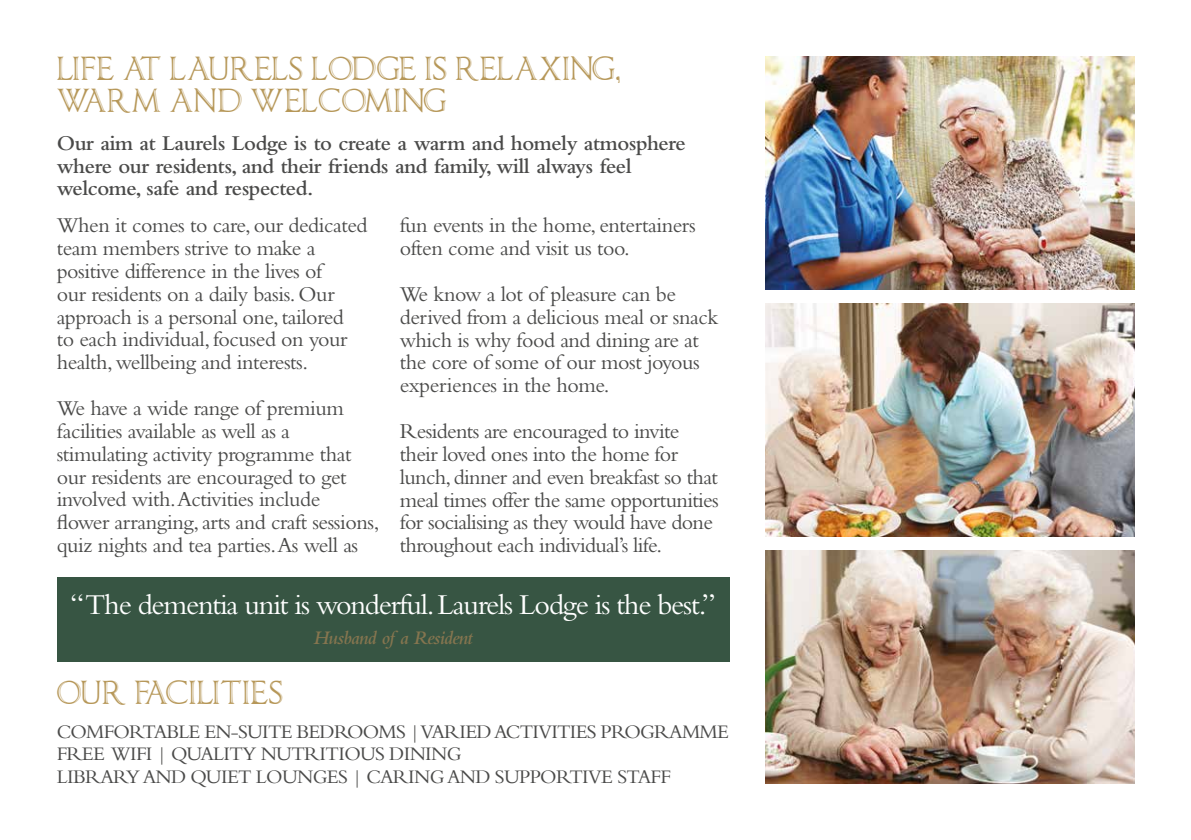
<style>
.page{position:relative;width:1191px;height:840px;background:#fff}
.page>*{position:absolute;margin:0;border:0;box-sizing:border-box;transform-origin:0 0}
.t1{font:30px "Bembo";letter-spacing:-.04em;color:#fff}
.t2{font:28.2px/32.2px "Imperator Bronze Small Caps";letter-spacing:.02em;color:#b69758}
.t3{font:22px/22.8px "Bembo";letter-spacing:-.02em;color:#4a4a49}
.t4{font:600 22px/22.8px "Bembo";letter-spacing:-.02em;color:#4a4a49}
.t5{font:20px/22.8px "Bembo";letter-spacing:-.035em;color:#4a4a49}
.t6{font:italic 600 20px "Bembo";letter-spacing:-.04em;color:#85754f}
</style>
<div class="page">
<img style="left:765px;top:57px;width:369px;height:232px">
<img style="left:765px;top:303px;width:369px;height:233px">
<img style="left:765px;top:550px;width:369px;height:232px">
<div style="left:57px;top:576px;width:672px;height:84px;background:#375543"></div>
<p class="t2" style="left:57px;top:55px;width:565px">LIFE AT LAURELS LODGE IS RELAXING,<br>WARM AND WELCOMING</p>
<p class="t4" style="left:57px;top:131px;width:630px">Our aim at Laurels Lodge is to create a warm and homely atmosphere where our residents, and their friends and family, will always feel welcome, safe and respected.</p>
<p class="t3" style="left:57px;top:213px;width:312px">When it comes to care, our dedicated team members strive to make a positive difference in the lives of<br>our residents on a daily basis. Our approach is a personal one, tailored<br>to each individual, focused on your health, wellbeing and interests.</p>
<p class="t3" style="left:57px;top:396px;width:324px">We have a wide range of premium facilities available as well as a stimulating activity programme that our residents are encouraged to get involved with.Activities include<br>flower arranging, arts and craft sessions, quiz nights and tea parties.As well as</p>
<p class="t3" style="left:400px;top:213px;width:298px">fun events in the home, entertainers often come and visit us too.</p>
<p class="t3" style="left:400px;top:282px;width:320px">We know a lot of pleasure can be derived from a delicious meal or snack which is why food and dining are at the core of some of our most joyous experiences in the home.</p>
<p class="t3" style="left:400px;top:419px;width:320px">Residents are encouraged to invite their loved ones into the home for lunch, dinner and even breakfast so that meal times offer the same opportunities for socialising as they would have done throughout each individual’s life.</p>
<h1 class="t1" style="left:70px;top:586px;width:647px">“The dementia unit is wonderful. Laurels Lodge is the best.”</h1>
<p class="t6" style="left:313px;top:626px;width:161px">Husband of a Resident</p>
<p class="t2" style="left:57px;top:678px;width:228px">OUR FACILITIES</p>
<p class="t5" style="left:57px;top:719px;width:674px">COMFORTABLE EN-SUITE BEDROOMS | VARIED ACTIVITIES PROGRAMME<br>FREE WIFI | QUALITY NUTRITIOUS DINING<br>LIBRARY AND QUIET LOUNGES | CARING AND SUPPORTIVE STAFF</p>
</div>
